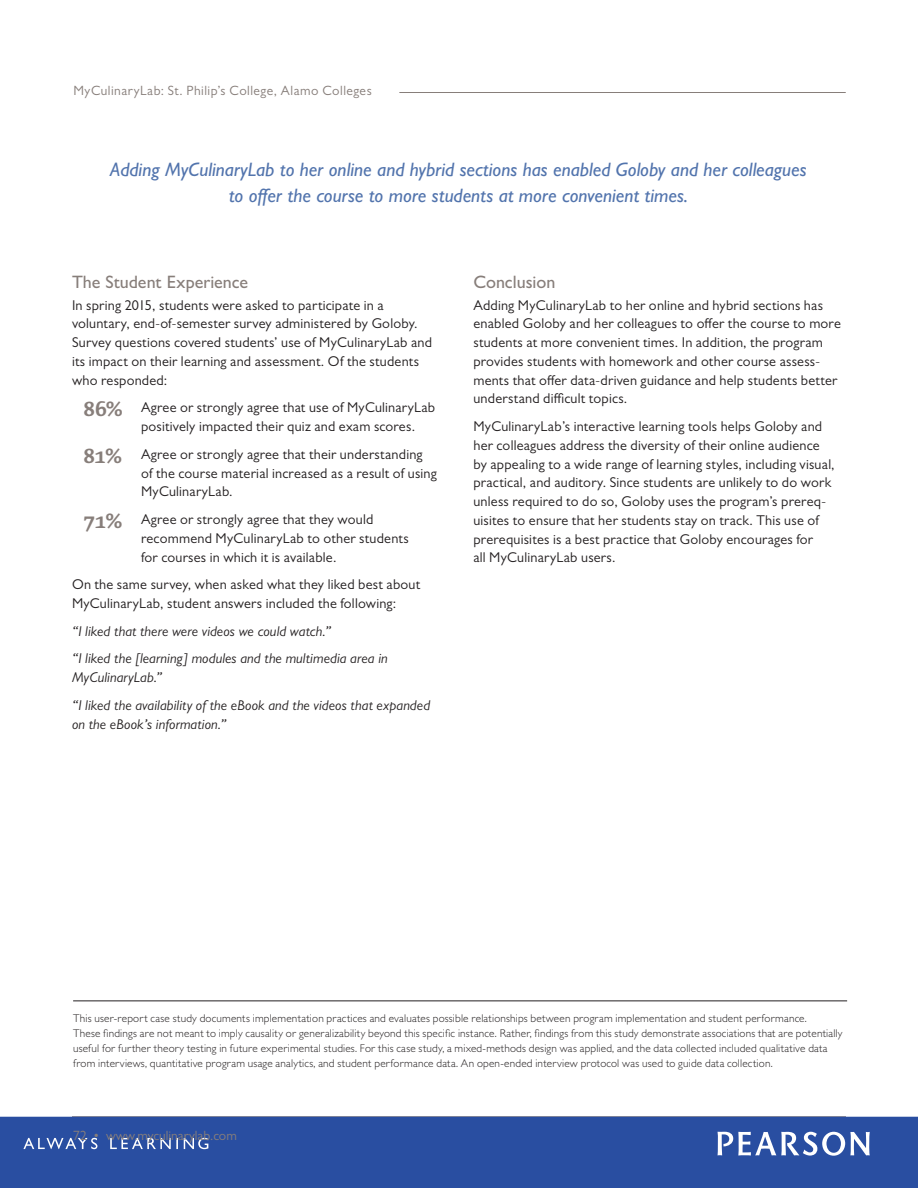
<style>
.page{position:relative;width:918px;height:1188px;background:#fff}
.page>*{position:absolute;margin:0;border:0;box-sizing:border-box;transform-origin:0 0}
.t1{font:700 21px "The Antiqua Sun";color:#877e7a}
.Quote___Orange{font:italic 500 19.5px/25.5px "Gill Sans MT Pro";color:#5274ad;text-align:center}
.subhead_1{font:500 18px "Gill Sans MT Pro";color:#877e7a}
.text{font:14.25px/18.8px "Gill Sans MT Pro";letter-spacing:.015em;color:#231f20}
.bullet_list__new{font:14.25px/18.8px "Gill Sans MT Pro";letter-spacing:.015em;color:#231f20}
.text-2{font:italic 14.25px/18.8px "Gill Sans MT Pro";letter-spacing:.01em;color:#231f20}
.header_right{font:13.5px "Gill Sans MT Pro";letter-spacing:.035em;color:#877e7a}
.header_right-2{font:13.5px "Gill Sans MT Pro";color:#877e7a}
.footnotes{font:300 11.25px/15px "Gill Sans MT Pro";letter-spacing:.015em;color:#231f20}
</style>
<div class="page">
<hr style="left:72px;top:1116px;width:774px;height:1px;background:#877e7a">
<hr style="left:399px;top:92px;width:447px;height:1px;background:#877e7a">
<div style="left:0;top:1117px;width:918px;height:71px;background:#294ea1"></div>
<svg style="left:718px;top:1132px;width:152px;height:24px"></svg>
<svg style="left:23px;top:1138px;width:185px;height:11px"></svg>
<hr style="left:73px;top:1000px;width:774px;height:1px;background:#231f20">
<p class="header_right" style="left:73px;top:82px;width:300px">MyCulinaryLab: St. Philip’s College, Alamo Colleges</p>
<p class="Quote___Orange" style="left:110px;top:156px;width:698px">Adding MyCulinaryLab to her online and hybrid sections has enabled Goloby and her colleagues to offer the course to more students at more convenient times.</p>
<p class="subhead_1" style="left:72px;top:272px;width:178px">The Student Experience</p>
<p class="text" style="left:72px;top:295px;width:362px">In spring 2015, students were asked to participate in a voluntary, end-of-semester survey administered by Goloby.<br>Survey questions covered students’ use of MyCulinaryLab and its impact on their learning and assessment. Of the students who responded:</p>
<p class="bullet_list__new" style="left:141px;top:398px;width:296px">Agree or strongly agree that use of MyCulinaryLab positively impacted their quiz and exam scores.</p>
<p class="bullet_list__new" style="left:141px;top:445px;width:297px">Agree or strongly agree that their understanding of the course material increased as a result of using<br>MyCulinaryLab.</p>
<p class="bullet_list__new" style="left:141px;top:510px;width:269px">Agree or strongly agree that they would recommend MyCulinaryLab to other students for courses in which it is available.</p>
<p class="text" style="left:72px;top:575px;width:350px">On the same survey, when asked what they liked best about<br>MyCulinaryLab, student answers included the following:</p>
<p class="text-2" style="left:72px;top:621px;width:261px">“I liked that there were videos we could watch.”</p>
<p class="text-2" style="left:72px;top:649px;width:317px">“I liked the [learning] modules and the multimedia area in<br>MyCulinaryLab.”</p>
<p class="text-2" style="left:72px;top:696px;width:360px">“I liked the availability of the eBook and the videos that expanded on the eBook’s information.”</p>
<p class="t1" style="left:84px;top:398px;width:41px">86%</p>
<p class="t1" style="left:84px;top:445px;width:40px">81%</p>
<p class="t1" style="left:84px;top:510px;width:41px">71%</p>
<p class="subhead_1" style="left:473px;top:272px;width:83px">Conclusion</p>
<p class="text" style="left:473px;top:295px;width:369px">Adding MyCulinaryLab to her online and hybrid sections has enabled Goloby and her colleagues to offer the course to more students at more convenient times. In addition, the program provides students with homework and other course assess&shy;ments that offer data-driven guidance and help students better understand difficult topics.</p>
<p class="text" style="left:473px;top:417px;width:363px">MyCulinaryLab’s interactive learning tools helps Goloby and her colleagues address the diversity of their online audience by appealing to a wide range of learning styles, including visual, practical, and auditory. Since students are unlikely to do work unless required to do so, Goloby uses the program’s prereq&shy;uisites to ensure that her students stay on track. This use of prerequisites is a best practice that Goloby encourages for<br>all MyCulinaryLab users.</p>
<p class="footnotes" style="left:73px;top:1010px;width:771px">This user-report case study documents implementation practices and evaluates possible relationships between program implementation and student performance.<br>These findings are not meant to imply causality or generalizability beyond this specific instance. Rather, findings from this study demonstrate associations that are potentially useful for further theory testing in future experimental studies. For this case study, a mixed-methods design was applied, and the data collected included qualitative data from interviews, quantitative program usage analytics, and student performance data. An open-ended interview protocol was used to guide data collection.</p>
<p class="header_right-2" style="left:73px;top:1127px;width:165px">72 • www.myculinarylab.com</p>
</div>
